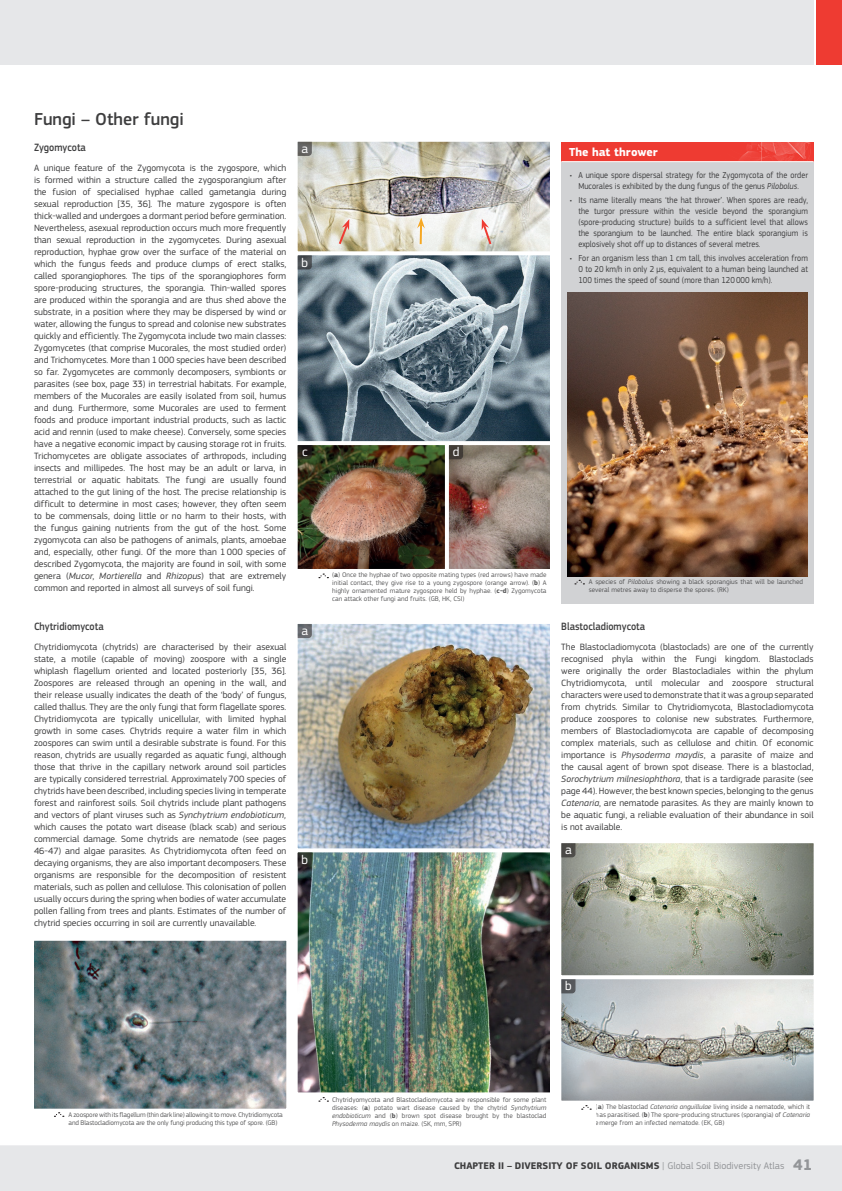
<style>
.page{position:relative;width:842px;height:1191px;background:#fff}
.page>*{position:absolute;margin:0;border:0;box-sizing:border-box;transform-origin:0 0}
.t1{font:500 18px "EC Square Sans Pro";color:#3e3e3f}
.t2{font:13px "EC Square Sans Pro";color:#fff}
.t3{font:700 12px "EC Square Sans Pro";letter-spacing:.005em;color:#fff}
.t4{font:500 11px "EC Square Sans Pro";color:#3e3e3f;scale:.9 1}
.t5{font:700 10px "EC Square Sans Pro";color:#3e3e3f}
.t6{font:9.5px/12px "EC Square Sans Pro";color:#3e3e3f;text-align:justify}
.t7{font:9px/11px "EC Square Sans Pro";letter-spacing:.005em;color:#3e3e3f;text-align:justify;scale:.9 1}
.t8{font:7px/8px "EC Square Sans Pro";color:#3e3e3f;text-align:justify}
.t9{font:7px/8px "EC Square Sans Pro";letter-spacing:-.02em;color:#3e3e3f}
.s1{font-style:italic}
.s2{font-weight:700}
.s3{font-weight:400;color:#939598}
.s4{font-size:16px;color:#939598}
</style>
<div class="page">
<div style="left:816px;top:0;width:26px;height:65px;background:#ee3b32"></div>
<div style="left:0;top:0;width:813px;height:65px;background:#e6e7e9"></div>
<div style="left:0;top:1145px;width:842px;height:46px;background:#e6e7e9"></div>
<svg style="left:297px;top:269px;width:253px;height:173px;background:#6f818c"></svg>
<svg style="left:34px;top:940px;width:253px;height:169px;background:#6e7b80"></svg>
<img style="left:297px;top:624px;width:253px;height:225px">
<img style="left:297px;top:852px;width:253px;height:241px">
<svg style="left:298px;top:624px;width:14px;height:14px"></svg>
<img style="left:297px;top:141px;width:253px;height:128px">
<svg style="left:298px;top:852px;width:14px;height:14px"></svg>
<div style="left:561px;top:142px;width:253px;height:461px;background:#d1d2d4"></div>
<div style="left:561px;top:142px;width:253px;height:19px;background:#ee3b32"></div>
<hr style="left:561px;top:161px;width:253px;height:1px;background:#fff">
<img style="left:567px;top:292px;width:241px;height:284px">
<svg style="left:712px;top:142px;width:99px;height:20px"></svg>
<svg style="left:574px;top:579px;width:10px;height:5px"></svg>
<img style="left:297px;top:445px;width:253px;height:133px">
<svg style="left:54px;top:1112px;width:10px;height:5px"></svg>
<svg style="left:561px;top:843px;width:253px;height:267px;background:#b0b3ac"></svg>
<svg style="left:318px;top:1097px;width:10px;height:5px"></svg>
<h1 class="t1" style="left:34px;top:108px;width:151px">Fungi – Other fungi</h1>
<p class="t4" style="left:34px;top:141px;width:59px">Zygomycota</p>
<p class="t6" style="left:34px;top:162px;width:254px">A unique feature of the Zygomycota is the zygospore, which is formed within a structure called the zygosporangium after the fusion of specialised hyphae called gametangia during sexual reproduction [35, 36]. The mature zygospore is often thick-walled and undergoes a dormant period before germination.<br>Nevertheless, asexual reproduction occurs much more frequently than sexual reproduction in the zygomycetes. During asexual reproduction, hyphae grow over the surface of the material on which the fungus feeds and produce clumps of erect stalks, called sporangiophores. The tips of the sporangiophores form spore-producing structures, the sporangia. Thin-walled spores are produced within the sporangia and are thus shed above the substrate, in a position where they may be dispersed by wind or water, allowing the fungus to spread and colonise new substrates quickly and efficiently. The Zygomycota include two main classes:<br>Zygomycetes (that comprise Mucorales, the most studied order) and Trichomycetes. More than 1000 species have been described so far. Zygomycetes are commonly decomposers, symbionts or parasites (see box, page 33) in terrestrial habitats. For example, members of the Mucorales are easily isolated from soil, humus and dung. Furthermore, some Mucorales are used to ferment foods and produce important industrial products, such as lactic acid and rennin (used to make cheese). Conversely, some species have a negative economic impact by causing storage rot in fruits.<br>Trichomycetes are obligate associates of arthropods, including insects and millipedes. The host may be an adult or larva, in terrestrial or aquatic habitats. The fungi are usually found attached to the gut lining of the host. The precise relationship is difficult to determine in most cases; however, they often seem to be commensals, doing little or no harm to their hosts, with the fungus gaining nutrients from the gut of the host. Some zygomycota can also be pathogens of animals, plants, amoebae and, especially, other fungi. Of the more than 1000 species of described Zygomycota, the majority are found in soil, with some genera (<span class="s1">Mucor</span>, <span class="s1">Mortierella</span> and <span class="s1">Rhizopus</span>) that are extremely common and reported in almost all surveys of soil fungi.</p>
<p class="t4" style="left:34px;top:619px;width:79px">Chytridiomycota</p>
<p class="t6" style="left:34px;top:641px;width:254px">Chytridiomycota (chytrids) are characterised by their asexual state, a motile (capable of moving) zoospore with a single whiplash flagellum oriented and located posteriorly [35, 36].<br>Zoospores are released through an opening in the wall, and their release usually indicates the death of the ‘body’ of fungus, called thallus. They are the only fungi that form flagellate spores.<br>Chytridiomycota are typically unicellular, with limited hyphal growth in some cases. Chytrids require a water film in which zoospores can swim until a desirable substrate is found. For this reason, chytrids are usually regarded as aquatic fungi, although those that thrive in the capillary network around soil particles are typically considered terrestrial. Approximately700 species of chytrids have been described, including species living in temperate forest and rainforest soils. Soil chytrids include plant pathogens and vectors of plant viruses such as <span class="s1">Synchytrium endobioticum, </span>which causes the potato wart disease (black scab) and serious commercial damage. Some chytrids are nematode (see pages 46-47) and algae parasites. As Chytridiomycota often feed on decaying organisms, they are also important decomposers. These organisms are responsible for the decomposition of resistent materials, such as pollen and cellulose. This colonisation of pollen usually occurs during the spring when bodies of water accumulate pollen falling from trees and plants. Estimates of the number of chytrid species occurring in soil are currently unavailable.</p>
<h2 class="t2" style="left:301px;top:141px;width:8px">a</h2>
<h2 class="t2" style="left:301px;top:255px;width:8px">b</h2>
<p class="t3" style="left:569px;top:145px;width:90px">The hat thrower</p>
<p class="t7" style="left:570px;top:170px;width:266px;text-align:center">• A unique spore dispersal strategy for the Zygomycota of the order<br>Mucorales is exhibited by the dung fungus of the genus <span class="s1">Pilobolus</span>.</p>
<p class="t7" style="left:578px;top:195px;width:257px;text-indent:-9px">• Its name literally means ‘the hat thrower’. When spores are ready, the turgor pressure within the vesicle beyond the sporangium (spore-producing structure) builds to a sufficient level that allows the sporangium to be launched. The entire black sporangium is explosively shot off up to distances of several metres.</p>
<p class="t7" style="left:578px;top:252px;width:257px;text-indent:-9px">• For an organism less than 1 cm tall, this involves acceleration from 0 to 20 km/h in only 2 µs, equivalent to a human being launched at 100 times the speed of sound (more than 120000 km/h).</p>
<h2 class="t2" style="left:302px;top:444px;width:7px">c</h2>
<h2 class="t2" style="left:453px;top:444px;width:8px">d</h2>
<h2 class="t2" style="left:301px;top:623px;width:8px">a</h2>
<h2 class="t2" style="left:301px;top:851px;width:8px">b</h2>
<p class="t8" style="left:332px;top:571px;width:216px">(<span class="s2">a</span>) Once the hyphae of two opposite mating types (red arrows) have made initial contact, they give rise to a young zygospore (orange arrow). (<span class="s2">b</span>) A highly ornamented mature zygospore held by hyphae. (<span class="s2">c-d</span>) Zygomycota can attack other fungi and fruits. (GB, HK, CSI)</p>
<p class="t8" style="left:589px;top:578px;width:216px">A species of <span class="s1">Pilobolus</span> showing a black sporangius that will be launched several metres away to disperse the spores. (RK)</p>
<p class="t4" style="left:561px;top:619px;width:95px">Blastocladiomycota</p>
<p class="t6" style="left:561px;top:641px;width:254px">The Blastocladiomycota (blastoclads) are one of the currently recognised phyla within the Fungi kingdom. Blastoclads were originally the order Blastocladiales within the phylum Chytridiomycota, until molecular and zoospore structural characters were used to demonstrate that it was a group separated from chytrids. Similar to Chytridiomycota, Blastocladiomycota produce zoospores to colonise new substrates. Furthermore, members of Blastocladiomycota are capable of decomposing complex materials, such as cellulose and chitin. Of economic importance is <span class="s1">Physoderma maydis</span>, a parasite of maize and the causal agent of brown spot disease. There is a blastoclad, <span class="s1">Sorochytrium milnesiophthora</span>, that is a tardigrade parasite (see page 44). However, the best known species, belonging to the genus <span class="s1">Catenaria</span>, are nematode parasites. As they are mainly known to be aquatic fungi, a reliable evaluation of their abundance in soil is not available.</p>
<h2 class="t2" style="left:565px;top:842px;width:8px">a</h2>
<h2 class="t2" style="left:565px;top:978px;width:8px">b</h2>
<p class="t8" style="left:332px;top:1095px;width:216px">Chytridyomycota and Blastocladiomycota are responsible for some plant diseases: (<span class="s2">a</span>) potato wart disease caused by the chytrid <span class="s1">Synchytrium endobioticum</span> and (<span class="s2">b</span>) brown spot disease brought by the blastoclad <span class="s1">Physoderma maydis</span> on maize. (SK, mm, SPR)</p>
<p class="t9" style="left:69px;top:1110px;width:216px">A zoospore with its flagellum (thin dark line) allowing it to move. Chytridiomycota and Blastocladiomycota are the only fungi producing this type of spore. (GB)</p>
<p class="t8" style="left:596px;top:1102px;width:216px">(<span class="s2">a</span>) The blastoclad <span class="s1">Catenaria anguillulae</span> living inside a nematode, which it has parasitised. (<span class="s2">b</span>) The spore-producing structures (sporangia) of <span class="s1">Catenaria </span>emerge from an infected nematode. (EK, GB)</p>
<p class="t5" style="left:454px;top:1159px;width:360px">CHAPTER II – DIVERSITY OF SOIL ORGANISMS <span class="s3">| Global Soil Biodiversity Atlas</span> <span class="s4">41</span></p>
</div>
